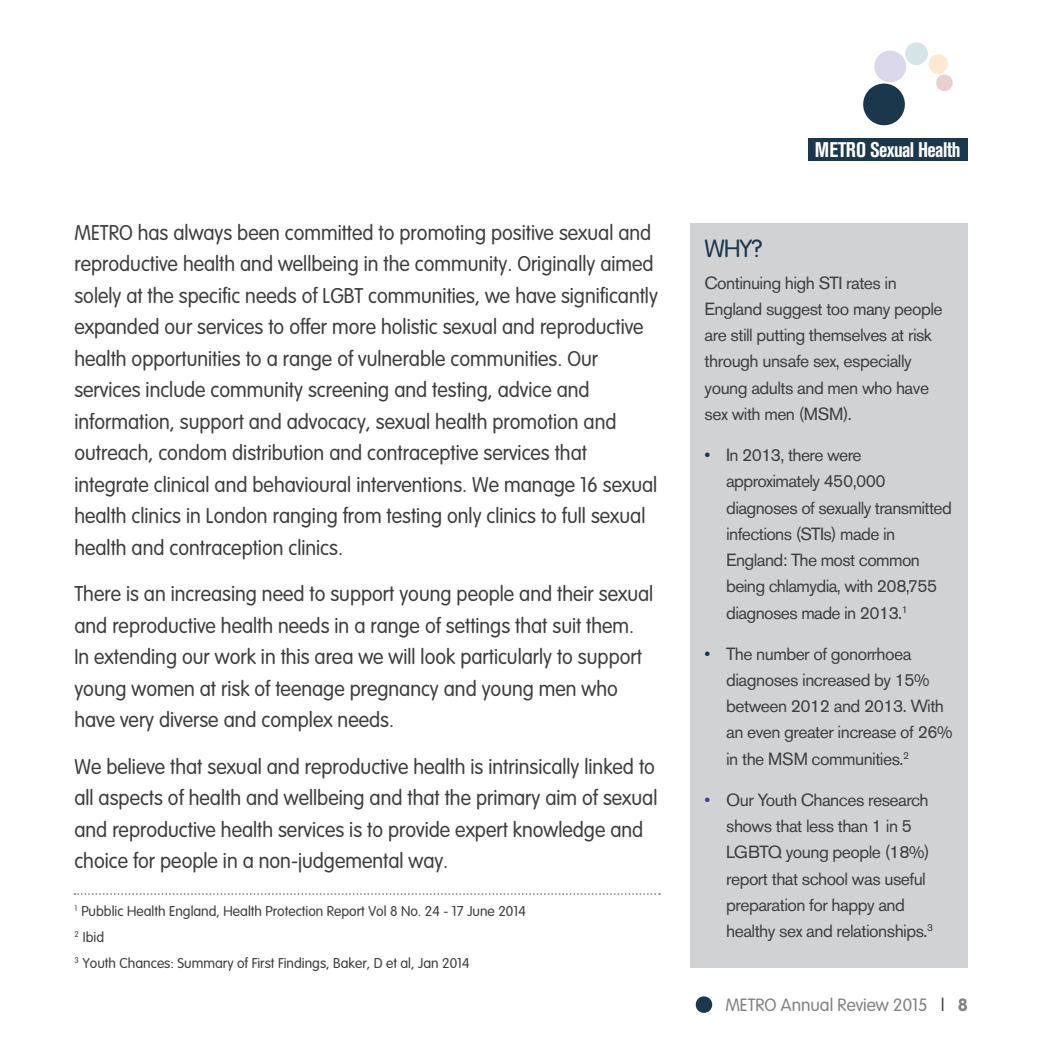
<style>
.page{position:relative;width:1042px;height:1042px;background:#fff}
.page>*{position:absolute;margin:0;border:0;box-sizing:border-box;transform-origin:0 0}
.SUb_head{font:300 24.5px "VAG Rounded";color:#1a374b}
.t1{font:300 21px/31.5px "VAG Rounded";color:#3e3e3f;scale:.95 1}
.t2{font:700 condensed 21px "Akzidenz Grotesk BE";letter-spacing:-.03em;color:#fff}
.t3{font:17.5px/26.2px "Akzidenz Grotesk BE";letter-spacing:-.03em;color:#3e3e3f}
.t4{font:300 17.5px "VAG Rounded";color:#808285}
.refs{font:300 14px "VAG Rounded";color:#3e3e3f}
.s1{color:#1a374b}
.s2{color:#473c95}
.s3{color:#3e3e3f}
.s4{font-weight:700}
</style>
<div class="page">
<svg style="left:863px;top:42px;width:90px;height:84px"></svg>
<svg style="left:695px;top:996px;width:18px;height:17px"></svg>
<div style="left:808px;top:138px;width:159px;height:22px;background:#1a374b"></div>
<div style="left:690px;top:223px;width:277px;height:744px;background:#d1d2d4"></div>
<svg style="left:74px;top:893px;width:586px;height:2px"></svg>
<p class="t1" style="left:74px;top:217px;width:616px">METRO has always been committed to promoting positive sexual and reproductive health and wellbeing in the community. Originally aimed solely at the specific needs of LGBT communities, we have significantly expanded our services to offer more holistic sexual and reproductive health opportunities to a range of vulnerable communities. Our services include community screening and testing, advice and information, support and advocacy, sexual health promotion and outreach, condom distribution and contraceptive services that integrate clinical and behavioural interventions. We manage 16 sexual health clinics in London ranging from testing only clinics to full sexual health and contraception clinics.</p>
<p class="t1" style="left:74px;top:578px;width:611px">There is an increasing need to support young people and their sexual and reproductive health needs in a range of settings that suit them.<br>In extending our work in this area we will look particularly to support young women at risk of teenage pregnancy and young men who have very diverse and complex needs.</p>
<p class="t1" style="left:74px;top:750px;width:615px">We believe that sexual and reproductive health is intrinsically linked to all aspects of health and wellbeing and that the primary aim of sexual and reproductive health services is to provide expert knowledge and choice for people in a non-judgemental way.</p>
<p class="refs" style="left:74px;top:902px;width:453px"><sup>1</sup> Pubblic Health England, Health Protection Report Vol 8 No. 24 - 17 June 2014</p>
<p class="refs" style="left:74px;top:928px;width:31px"><sup>2</sup> Ibid</p>
<p class="refs" style="left:74px;top:954px;width:397px"><sup>3</sup> Youth Chances: Summary of First Findings, Baker, D et al, Jan 2014</p>
<p class="t2" style="left:815px;top:138px;width:147px">METRO Sexual Health</p>
<p class="SUb_head" style="left:704px;top:235px;width:59px">WHY?</p>
<p class="t3" style="left:704px;top:269px;width:239px">Continuing high STI rates in<br>England suggest too many people are still putting themselves at risk through unsafe sex, especially young adults and men who have sex with men (MSM).</p>
<p class="t3" style="left:726px;top:442px;width:227px;text-indent:-22px"><span class="s1">•</span> In 2013, there were approximately 450,000 diagnoses of sexually transmitted infections (STIs) made in<br>England: The most common being chlamydia, with 208,755 diagnoses made in 2013.<sup>1</sup></p>
<p class="t3" style="left:726px;top:640px;width:228px;text-indent:-22px"><span class="s1">•</span> The number of gonorrhoea diagnoses increased by 15% between 2012 and 2013. With an even greater increase of 26% in the MSM communities.<sup>2</sup></p>
<p class="t3" style="left:726px;top:786px;width:208px;text-indent:-22px"><span class="s2">•</span> Our Youth Chances research shows that less than 1 in 5<br>LGBTQ young people (18%) report that school was useful preparation for happy and healthy sex and relationships.<sup>3</sup></p>
<p class="t4" style="left:725px;top:995px;width:244px">METRO Annual Review 2015 <span class="s3">|</span> <span class="s4">8</span></p>
</div>
